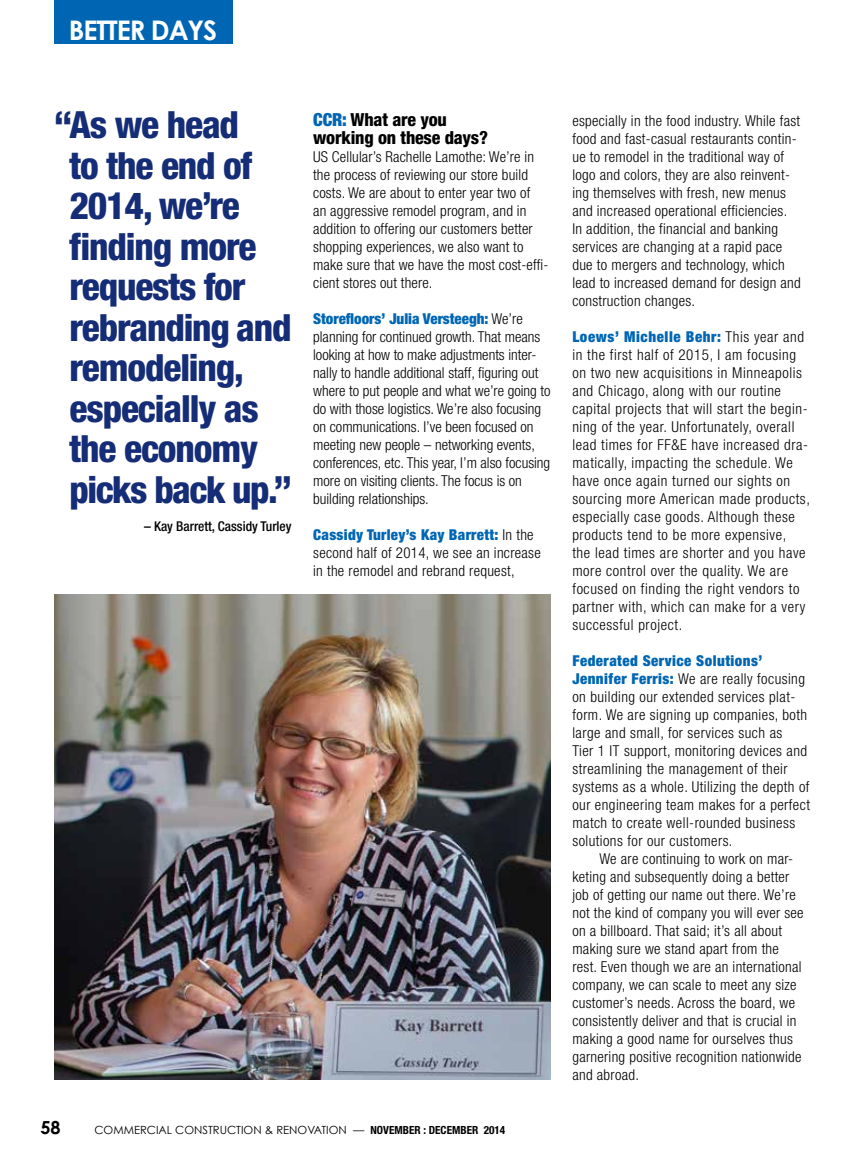
<style>
.page{position:relative;width:864px;height:1161px;background:#fff}
.page>*{position:absolute;margin:0;border:0;box-sizing:border-box;transform-origin:0 0}
.t1{font:800 condensed 37.5px/40.5px "Helvetica Neue";letter-spacing:-.03em;color:#152c76}
.t2{font:700 27px "Century Gothic";letter-spacing:-.04em;color:#fff}
.t3{font:800 condensed 18px/18px "Helvetica Neue";letter-spacing:-.01em;color:#000}
.t4{font:700 18px "Century Gothic";color:#000}
.t5{font:300 condensed 15px/18px "Helvetica Neue";letter-spacing:.02em;color:#000}
.t6{font:300 condensed 15px/18px "Helvetica Neue";letter-spacing:.04em;color:#000}
.t7{font:300 condensed 15px/18px "Helvetica Neue";color:#000}
.t8{font:500 condensed 13.5px "Helvetica Neue";color:#000}
.t9{font:11.25px "Century Gothic";color:#000}
.s1{font-weight:900;color:#0066b3}
.s2{font-family:"Helvetica Neue";font-weight:700;font-stretch:condensed}
</style>
<div class="page">
<div style="left:54px;top:0;width:178px;height:44px;background:#0066b3"></div>
<img style="left:54px;top:594px;width:497px;height:486px">
<h2 class="t2" style="left:69px;top:13px;width:150px">BETTER DAYS</h2>
<h1 class="t1" style="left:70px;top:104px;width:224px;text-indent:-16px">“As we head<br>to the end of<br>2014, we’re finding more requests for rebranding and remodeling, especially as the economy picks back up.”</h1>
<p class="t8" style="left:144px;top:519px;width:149px">– Kay Barrett, Cassidy Turley</p>
<p class="t3" style="left:313px;top:110px;width:176px"><span class="s1">CCR:</span> What are you working on these days?</p>
<p class="t5" style="left:313px;top:148px;width:237px">US Cellular’s Rachelle Lamothe: We’re in the process of reviewing our store build costs. We are about to enter year two of<br>an aggressive remodel program, and in addition to offering our customers better shopping experiences, we also want to make sure that we have the most cost-effi&shy;cient stores out there.</p>
<p class="t7" style="left:313px;top:310px;width:239px"><span class="s1">Storefloors’ Julia Versteegh:</span> We’re planning for continued growth. That means looking at how to make adjustments inter&shy;nally to handle additional staff, figuring out where to put people and what we’re going to do with those logistics. We’re also focusing on communications. I’ve been focused on meeting new people – networking events, conferences, etc. This year, I’m also focusing more on visiting clients. The focus is on building relationships.</p>
<p class="t5" style="left:313px;top:526px;width:229px"><span class="s1">Cassidy Turley’s Kay Barrett:</span> In the second half of 2014, we see an increase in the remodel and rebrand request,</p>
<p class="t4" style="left:40px;top:1116px;width:22px">58</p>
<p class="t9" style="left:94px;top:1123px;width:412px">COMMERCIAL CONSTRUCTION &amp; RENOVATION — <span class="s2">NOVEMBER : DECEMBER 2014</span></p>
<p class="t5" style="left:572px;top:112px;width:230px">especially in the food industry. While fast food and fast-casual restaurants contin&shy;ue to remodel in the traditional way of logo and colors, they are also reinvent&shy;ing themselves with fresh, new menus and increased operational efficiencies.<br>In addition, the financial and banking services are changing at a rapid pace due to mergers and technology, which lead to increased demand for design and construction changes.</p>
<p class="t6" style="left:572px;top:328px;width:239px"><span class="s1">Loews’ Michelle Behr:</span> This year and in the first half of 2015, I am focusing on two new acquisitions in Minneapolis and Chicago, along with our routine capital projects that will start the begin&shy;ning of the year. Unfortunately, overall lead times for FF&amp;E have increased dra&shy;matically, impacting the schedule. We have once again turned our sights on sourcing more American made products, especially case goods. Although these products tend to be more expensive,<br>the lead times are shorter and you have more control over the quality. We are focused on finding the right vendors to partner with, which can make for a very successful project.</p>
<p class="t5" style="left:572px;top:652px;width:239px"><span class="s1">Federated Service Solutions’ Jennifer Ferris:</span> We are really focusing on building our extended services plat&shy;form. We are signing up companies, both large and small, for services such as<br>Tier 1 IT support, monitoring devices and streamlining the management of their systems as a whole. Utilizing the depth of our engineering team makes for a perfect match to create well-rounded business solutions for our customers.</p>
<p class="t5" style="left:572px;top:850px;width:233px;text-indent:27px">We are continuing to work on mar&shy;keting and subsequently doing a better job of getting our name out there. We’re not the kind of company you will ever see on a billboard. That said; it’s all about making sure we stand apart from the rest. Even though we are an international company, we can scale to meet any size customer’s needs. Across the board, we consistently deliver and that is crucial in making a good name for ourselves thus garnering positive recognition nationwide and abroad.</p>
</div>
